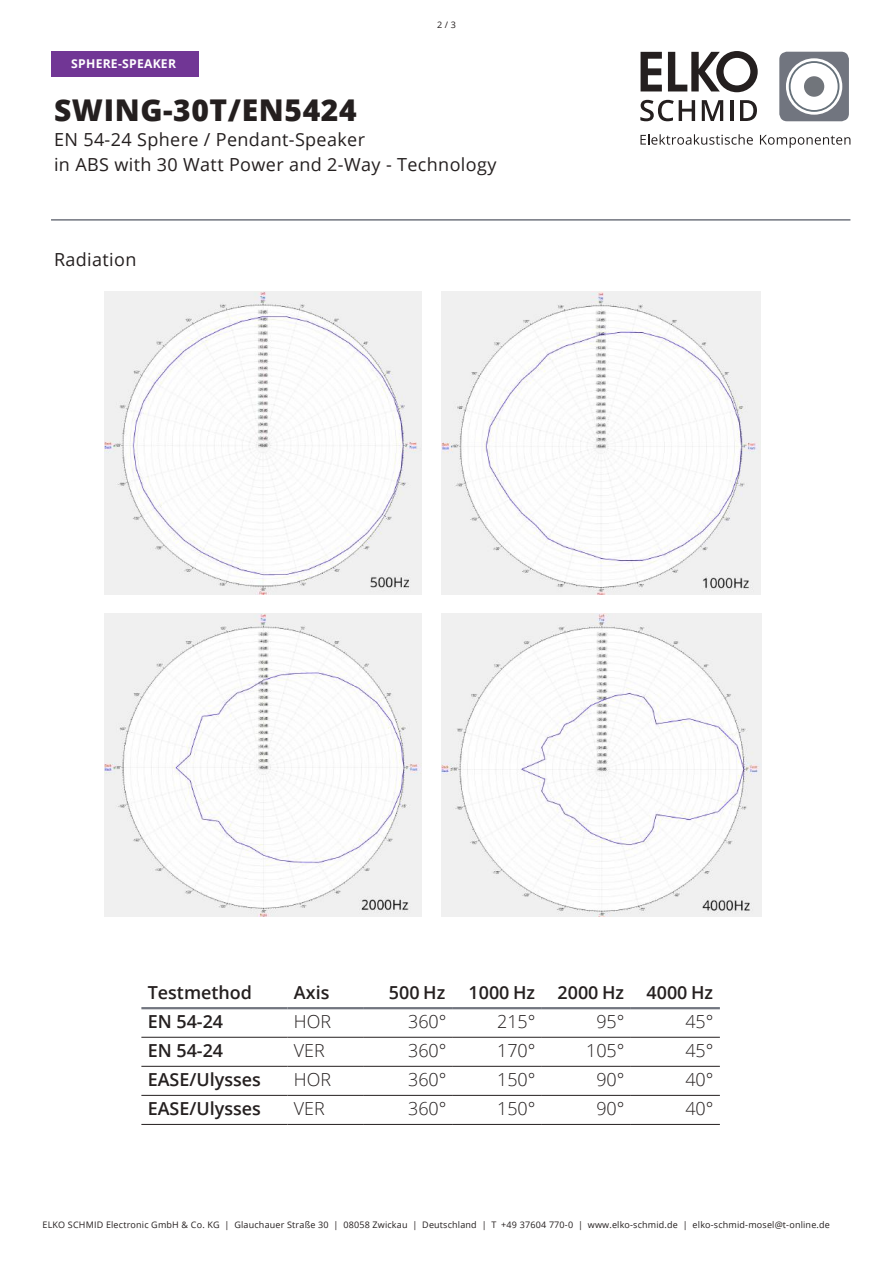
<style>
.page{position:relative;width:893px;height:1263px;background:#fff}
.page>*{position:absolute;margin:0;border:0;box-sizing:border-box;transform-origin:0 0}
.t1{font:800 30px "Open Sans";letter-spacing:.02em;color:#241f1f}
.t2{font:18px/24.6px "Open Sans";letter-spacing:.02em;color:#241f1f}
.t3{font:600 18px "Open Sans";color:#241f1f}
.t4{font:300 18px "Open Sans";color:#241f1f}
.t5{font:700 12.15px "Open Sans";letter-spacing:.02em;color:#fff}
.t6{font:9px "Open Sans";letter-spacing:.02em;color:#241f1f}
</style>
<div class="page">
<svg style="left:641px;top:51px;width:117px;height:41px"></svg>
<svg style="left:779px;top:52px;width:70px;height:69px"></svg>
<div style="left:804px;top:76px;width:20px;height:21px;background:#71757b;border-radius:50%"></div>
<svg style="left:640px;top:134px;width:113px;height:11px"></svg>
<svg style="left:760px;top:135px;width:90px;height:13px"></svg>
<svg style="left:640px;top:100px;width:55px;height:21px"></svg>
<svg style="left:702px;top:100px;width:21px;height:21px"></svg>
<hr style="left:730px;top:100px;width:3px;height:21px;background:#241f1f">
<svg style="left:740px;top:100px;width:17px;height:21px"></svg>
<hr style="left:51px;top:219px;width:799px;height:2px;background:#71757f">
<div style="left:51px;top:51px;width:148px;height:26px;background:#713695"></div>
<hr style="left:141px;top:1007px;width:147px;height:2px;background:#71757f">
<hr style="left:288px;top:1007px;width:76px;height:2px;background:#71757f">
<hr style="left:364px;top:1007px;width:89px;height:2px;background:#71757f">
<hr style="left:453px;top:1007px;width:89px;height:2px;background:#71757f">
<hr style="left:542px;top:1007px;width:89px;height:2px;background:#71757f">
<hr style="left:631px;top:1007px;width:89px;height:2px;background:#71757f">
<hr style="left:141px;top:1037px;width:147px;height:1px;background:#241f1f">
<hr style="left:288px;top:1037px;width:76px;height:1px;background:#241f1f">
<hr style="left:364px;top:1037px;width:89px;height:1px;background:#241f1f">
<hr style="left:453px;top:1037px;width:89px;height:1px;background:#241f1f">
<hr style="left:542px;top:1037px;width:89px;height:1px;background:#241f1f">
<hr style="left:631px;top:1037px;width:89px;height:1px;background:#241f1f">
<hr style="left:141px;top:1066px;width:147px;height:1px;background:#241f1f">
<hr style="left:288px;top:1066px;width:76px;height:1px;background:#241f1f">
<hr style="left:364px;top:1066px;width:89px;height:1px;background:#241f1f">
<hr style="left:453px;top:1066px;width:89px;height:1px;background:#241f1f">
<hr style="left:542px;top:1066px;width:89px;height:1px;background:#241f1f">
<hr style="left:631px;top:1066px;width:89px;height:1px;background:#241f1f">
<hr style="left:141px;top:1095px;width:147px;height:1px;background:#241f1f">
<hr style="left:288px;top:1095px;width:76px;height:1px;background:#241f1f">
<hr style="left:364px;top:1095px;width:89px;height:1px;background:#241f1f">
<hr style="left:453px;top:1095px;width:89px;height:1px;background:#241f1f">
<hr style="left:542px;top:1095px;width:89px;height:1px;background:#241f1f">
<hr style="left:631px;top:1095px;width:89px;height:1px;background:#241f1f">
<hr style="left:141px;top:1124px;width:147px;height:1px;background:#241f1f">
<hr style="left:288px;top:1124px;width:76px;height:1px;background:#241f1f">
<hr style="left:364px;top:1124px;width:89px;height:1px;background:#241f1f">
<hr style="left:453px;top:1124px;width:89px;height:1px;background:#241f1f">
<hr style="left:542px;top:1124px;width:89px;height:1px;background:#241f1f">
<hr style="left:631px;top:1124px;width:89px;height:1px;background:#241f1f">
<img style="left:442px;top:292px;width:318px;height:302px">
<img style="left:105px;top:613px;width:317px;height:304px">
<img style="left:442px;top:613px;width:320px;height:304px">
<img style="left:105px;top:292px;width:317px;height:302px">
<h3 class="t5" style="left:71px;top:55px;width:106px">SPHERE-SPEAKER</h3>
<p class="t6" style="left:437px;top:19px;width:20px">2 / 3</p>
<h1 class="t1" style="left:54px;top:88px;width:304px">SWING-30T/EN5424</h1>
<h2 class="t2" style="left:54px;top:127px;width:444px">EN 54-24 Sphere / Pendant-Speaker<br>in ABS with 30 Watt Power and 2-Way - Technology</h2>
<h2 class="t2" style="left:54px;top:246px;width:84px">Radiation</h2>
<h2 class="t3" style="left:148px;top:980px;width:106px">Testmethod</h2>
<h2 class="t3" style="left:294px;top:980px;width:37px">Axis</h2>
<h2 class="t3" style="left:389px;top:980px;width:58px">500 Hz</h2>
<h2 class="t3" style="left:469px;top:980px;width:246px">1000 Hz 2000 Hz 4000 Hz</h2>
<h2 class="t3" style="left:148px;top:1009px;width:77px">EN 54-24</h2>
<h2 class="t4" style="left:294px;top:1009px;width:39px">HOR</h2>
<h2 class="t4" style="left:408px;top:1009px;width:40px">360°</h2>
<h2 class="t4" style="left:497px;top:1009px;width:40px">215°</h2>
<h2 class="t4" style="left:596px;top:1009px;width:30px">95°</h2>
<h2 class="t4" style="left:685px;top:1009px;width:30px">45°</h2>
<h2 class="t3" style="left:148px;top:1038px;width:77px">EN 54-24</h2>
<h2 class="t4" style="left:294px;top:1038px;width:32px">VER</h2>
<h2 class="t4" style="left:408px;top:1038px;width:40px">360°</h2>
<h2 class="t4" style="left:497px;top:1038px;width:40px">170°</h2>
<h2 class="t4" style="left:586px;top:1038px;width:40px">105°</h2>
<h2 class="t4" style="left:685px;top:1038px;width:30px">45°</h2>
<h2 class="t3" style="left:148px;top:1067px;width:115px">EASE/Ulysses</h2>
<h2 class="t4" style="left:294px;top:1067px;width:39px">HOR</h2>
<h2 class="t4" style="left:408px;top:1067px;width:40px">360°</h2>
<h2 class="t4" style="left:497px;top:1067px;width:40px">150°</h2>
<h2 class="t4" style="left:596px;top:1067px;width:30px">90°</h2>
<h2 class="t4" style="left:685px;top:1067px;width:30px">40°</h2>
<h2 class="t3" style="left:148px;top:1096px;width:115px">EASE/Ulysses</h2>
<h2 class="t4" style="left:294px;top:1096px;width:32px">VER</h2>
<h2 class="t4" style="left:408px;top:1096px;width:40px">360°</h2>
<h2 class="t4" style="left:497px;top:1096px;width:40px">150°</h2>
<h2 class="t4" style="left:596px;top:1096px;width:30px">90°</h2>
<h2 class="t4" style="left:685px;top:1096px;width:30px">40°</h2>
<p class="t6" style="left:42px;top:1219px;width:789px">ELKO SCHMID Electronic GmbH &amp; Co. KG | Glauchauer Straße 30 | 08058 Zwickau | Deutschland | T +49 37604 770-0 | www.elko-schmid.de | elko-schmid-mosel@t-online.de</p>
</div>
